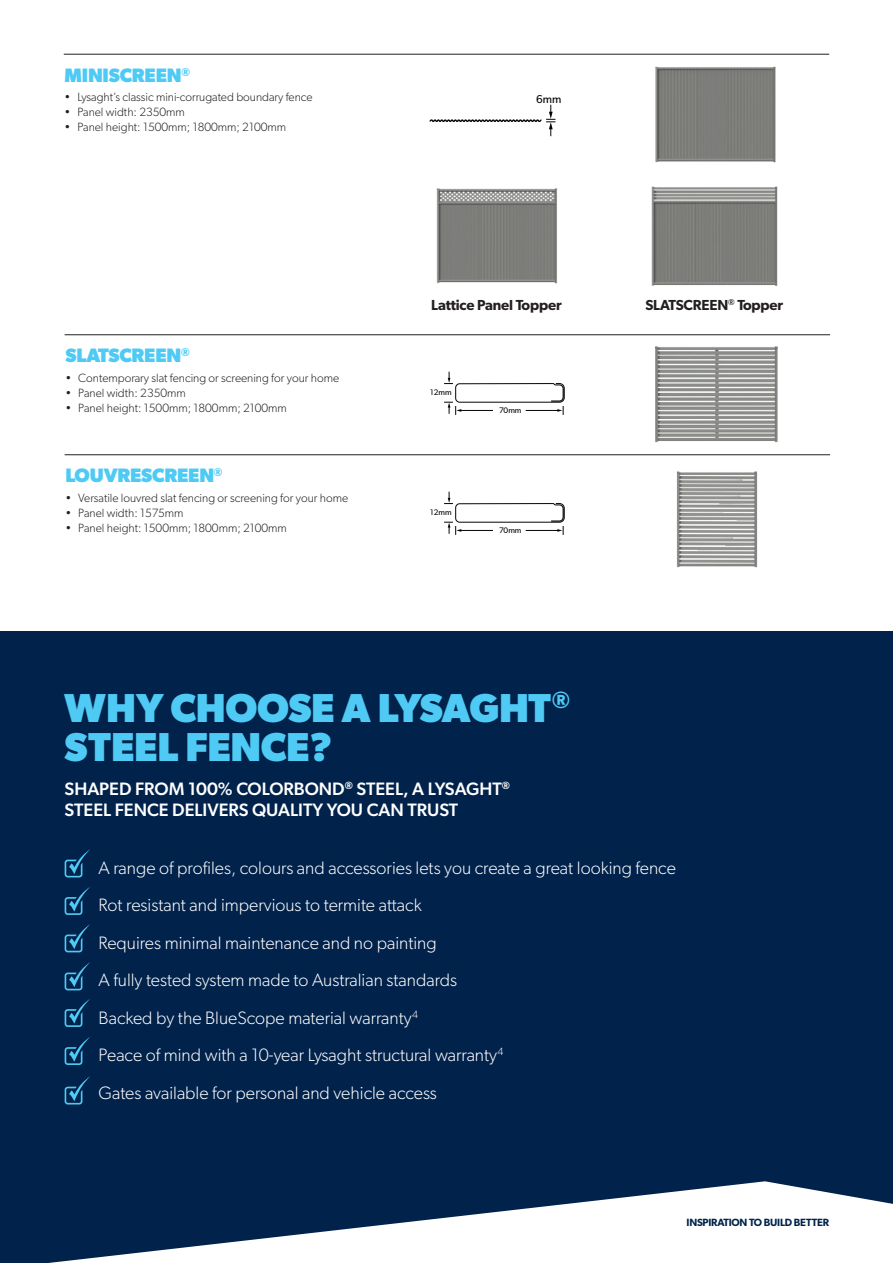
<style>
.page{position:relative;width:893px;height:1263px;background:#fff}
.page>*{position:absolute;margin:0;border:0;box-sizing:border-box;transform-origin:0 0}
.t1{font:700 40.5px/39px "Gibson";letter-spacing:-.01em;color:#4ecaf4}
.t2{font:700 19.5px "Gibson";letter-spacing:-.01em;color:#4ecaf4}
.t3{font:300 18px "Gibson";color:#fff}
.t4{font:500 18px/21px "Gibson";color:#fff}
.t5{font:600 14.55px "Gibson";letter-spacing:-.01em;color:#231f20}
.t6{font:300 12px "Gibson";color:#231f20}
.t7{font:11.4px "Gibson";color:#040503}
.t8{font:600 10.5px "Gibson";letter-spacing:-.02em;color:#00224b}
.t9{font:8.1px "Gibson";color:#040503}
</style>
<div class="page">
<div style="left:0;top:632px;width:893px;height:631px;background:#00224b"></div>
<hr style="left:64px;top:54px;width:765px;height:1px;background:#231f20">
<hr style="left:65px;top:334px;width:765px;height:1px;background:#231f20">
<hr style="left:65px;top:454px;width:765px;height:1px;background:#231f20">
<img style="left:655px;top:346px;width:123px;height:97px">
<img style="left:676px;top:471px;width:82px;height:97px">
<svg style="left:444px;top:372px;width:121px;height:43px"></svg>
<svg style="left:444px;top:492px;width:121px;height:43px"></svg>
<img style="left:596px;top:53px;width:233px;height:96px">
<svg style="left:429px;top:105px;width:126px;height:31px"></svg>
<img style="left:436px;top:188px;width:122px;height:96px">
<img style="left:651px;top:149px;width:127px;height:137px">
<svg style="left:65px;top:849px;width:25px;height:28px"></svg>
<svg style="left:65px;top:887px;width:25px;height:28px"></svg>
<svg style="left:65px;top:924px;width:25px;height:28px"></svg>
<svg style="left:65px;top:962px;width:25px;height:28px"></svg>
<svg style="left:65px;top:999px;width:25px;height:28px"></svg>
<svg style="left:65px;top:1037px;width:25px;height:28px"></svg>
<svg style="left:65px;top:1076px;width:25px;height:28px"></svg>
<svg style="left:49px;top:1181px;width:844px;height:82px;fill:#fff"></svg>
<p class="t2" style="left:65px;top:64px;width:127px">MINISCREEN<sup>®</sup></p>
<p class="t6" style="left:65px;top:90px;width:250px">• Lysaght’s classic mini-corrugated boundary fence</p>
<p class="t6" style="left:65px;top:105px;width:122px">• Panel width: 2350mm</p>
<p class="t6" style="left:65px;top:120px;width:223px">• Panel height: 1500mm; 1800mm; 2100mm</p>
<p class="t2" style="left:65px;top:344px;width:126px">SLATSCREEN<sup>®</sup></p>
<p class="t6" style="left:65px;top:370px;width:275px">• Contemporary slat fencing or screening for your home</p>
<p class="t6" style="left:65px;top:385px;width:122px">• Panel width: 2350mm</p>
<p class="t6" style="left:65px;top:400px;width:223px">• Panel height: 1500mm; 1800mm; 2100mm</p>
<p class="t2" style="left:65px;top:464px;width:159px">LOUVRESCREEN<sup>®</sup></p>
<p class="t6" style="left:65px;top:490px;width:284px">• Versatile louvred slat fencing or screening for your home</p>
<p class="t6" style="left:65px;top:505px;width:119px">• Panel width: 1575mm</p>
<p class="t6" style="left:65px;top:520px;width:223px">• Panel height: 1500mm; 1800mm; 2100mm</p>
<p class="t7" style="left:536px;top:92px;width:27px">6mm</p>
<p class="t5" style="left:431px;top:296px;width:132px">Lattice Panel Topper</p>
<p class="t9" style="left:430px;top:387px;width:23px">12mm</p>
<p class="t9" style="left:430px;top:507px;width:23px">12mm</p>
<p class="t9" style="left:499px;top:406px;width:24px">70mm</p>
<p class="t9" style="left:499px;top:526px;width:24px">70mm</p>
<p class="t1" style="left:65px;top:687px;width:507px">WHY CHOOSE A LYSAGHT<sup>®<br></sup>STEEL FENCE?</p>
<p class="t4" style="left:65px;top:777px;width:447px">SHAPED FROM 100% COLORBOND<sup>®</sup> STEEL, A LYSAGHT<sup>®<br></sup>STEEL FENCE DELIVERS QUALITY YOU CAN TRUST</p>
<p class="t5" style="left:645px;top:296px;width:139px">SLATSCREEN<sup>®</sup> Topper</p>
<p class="t3" style="left:99px;top:857px;width:579px">A range of profiles, colours and accessories lets you create a great looking fence</p>
<p class="t3" style="left:99px;top:894px;width:325px">Rot resistant and impervious to termite attack</p>
<p class="t3" style="left:99px;top:932px;width:340px">Requires minimal maintenance and no painting</p>
<p class="t3" style="left:99px;top:969px;width:360px">A fully tested system made to Australian standards</p>
<p class="t3" style="left:99px;top:1007px;width:321px">Backed by the BlueScope material warranty<sup>4</sup></p>
<p class="t3" style="left:99px;top:1044px;width:406px">Peace of mind with a 10-year Lysaght structural warranty<sup>4</sup></p>
<p class="t3" style="left:99px;top:1082px;width:340px">Gates available for personal and vehicle access</p>
<p class="t8" style="left:686px;top:1216px;width:144px">INSPIRATION TO BUILD BETTER</p>
</div>
